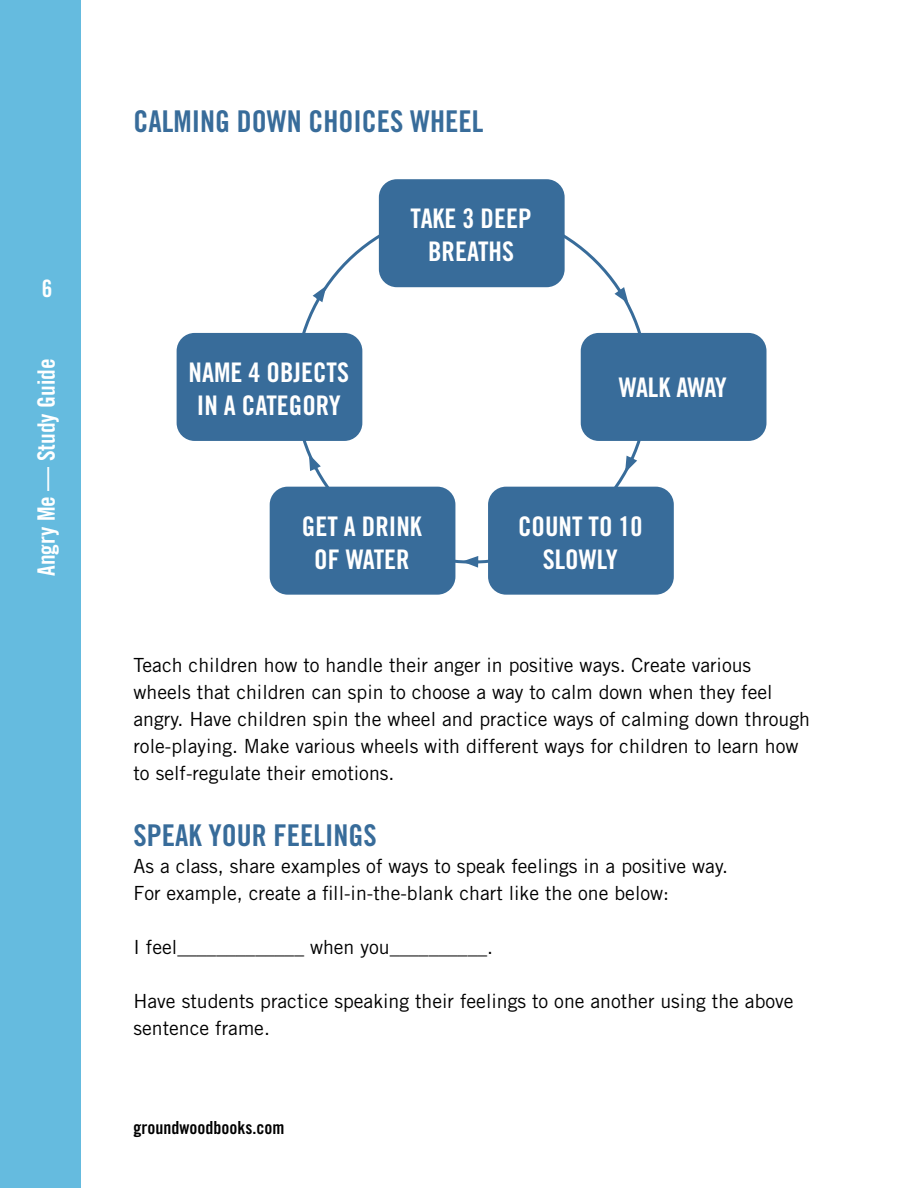
<style>
.page{position:relative;width:918px;height:1188px;background:#fff}
.page>*{position:absolute;margin:0;border:0;box-sizing:border-box;transform-origin:0 0}
.B-head{font:30px "Trade Gothic Bold Cond Twenty";color:#386c9a}
.B-head-2{font:27px/33px "Trade Gothic Bold Cond Twenty";color:#fff;text-align:center}
.B-head-3{font:27px "Trade Gothic Bold Cond Twenty";letter-spacing:-.035em;color:#fff}
.t1{font:24px "Trade Gothic Bold Cond Twenty";color:#fff}
.Para_no_space{font:19.5px/27px "Trade Gothic";color:#000}
.t2{font:18px "Trade Gothic Bold Cond Twenty";color:#000}
</style>
<div class="page">
<div style="left:0;top:0;width:81px;height:1188px;background:#65bbdf"></div>
<div style="left:379px;top:179px;width:186px;height:108px;background:#386c9a;border-radius:18px"></div>
<div style="left:177px;top:333px;width:185px;height:108px;background:#386c9a;border-radius:18px"></div>
<div style="left:581px;top:333px;width:185px;height:108px;background:#386c9a;border-radius:18px"></div>
<div style="left:270px;top:487px;width:185px;height:108px;background:#386c9a;border-radius:18px"></div>
<div style="left:488px;top:487px;width:186px;height:108px;background:#386c9a;border-radius:18px"></div>
<svg style="left:615px;top:286px;width:14px;height:18px"></svg>
<svg style="left:625px;top:454px;width:12px;height:19px"></svg>
<svg style="left:462px;top:556px;width:16px;height:12px"></svg>
<svg style="left:309px;top:454px;width:12px;height:19px"></svg>
<svg style="left:313px;top:286px;width:13px;height:17px"></svg>
<p class="t1" style="left:42px;top:274px;width:12px">6</p>
<p class="t1" style="left:32px;top:576px;width:219px;rotate:-90deg">Angry Me — Study Guide</p>
<p class="B-head" style="left:133px;top:103px;width:351px">CALMING DOWN CHOICES WHEEL</p>
<p class="B-head-2" style="left:189px;top:356px;width:162px">NAME 4 OBJECTS<br>IN A CATEGORY</p>
<p class="B-head-2" style="left:411px;top:202px;width:122px">TAKE 3 DEEP<br>BREATHS</p>
<p class="B-head-3" style="left:619px;top:371px;width:109px">WALK AWAY</p>
<p class="B-head-2" style="left:302px;top:509px;width:121px">GET A DRINK<br>OF WATER</p>
<p class="B-head-2" style="left:518px;top:509px;width:126px">COUNT TO 10<br>SLOWLY</p>
<p class="Para_no_space" style="left:133px;top:651px;width:678px">Teach children how to handle their anger in positive ways. Create various wheels that children can spin to choose a way to calm down when they feel angry. Have children spin the wheel and practice ways of calming down through role-playing. Make various wheels with different ways for children to learn how to self-regulate their emotions.</p>
<p class="B-head" style="left:133px;top:817px;width:245px">SPEAK YOUR FEELINGS</p>
<p class="Para_no_space" style="left:133px;top:853px;width:596px">As a class, share examples of ways to speak feelings in a positive way.<br>For example, create a fill-in-the-blank chart like the one below:</p>
<p class="Para_no_space" style="left:133px;top:934px;width:361px">I feel_____________ when you__________.</p>
<p class="Para_no_space" style="left:133px;top:988px;width:662px">Have students practice speaking their feelings to one another using the above sentence frame.</p>
<p class="t2" style="left:133px;top:1117px;width:152px">groundwoodbooks.com</p>
</div>
